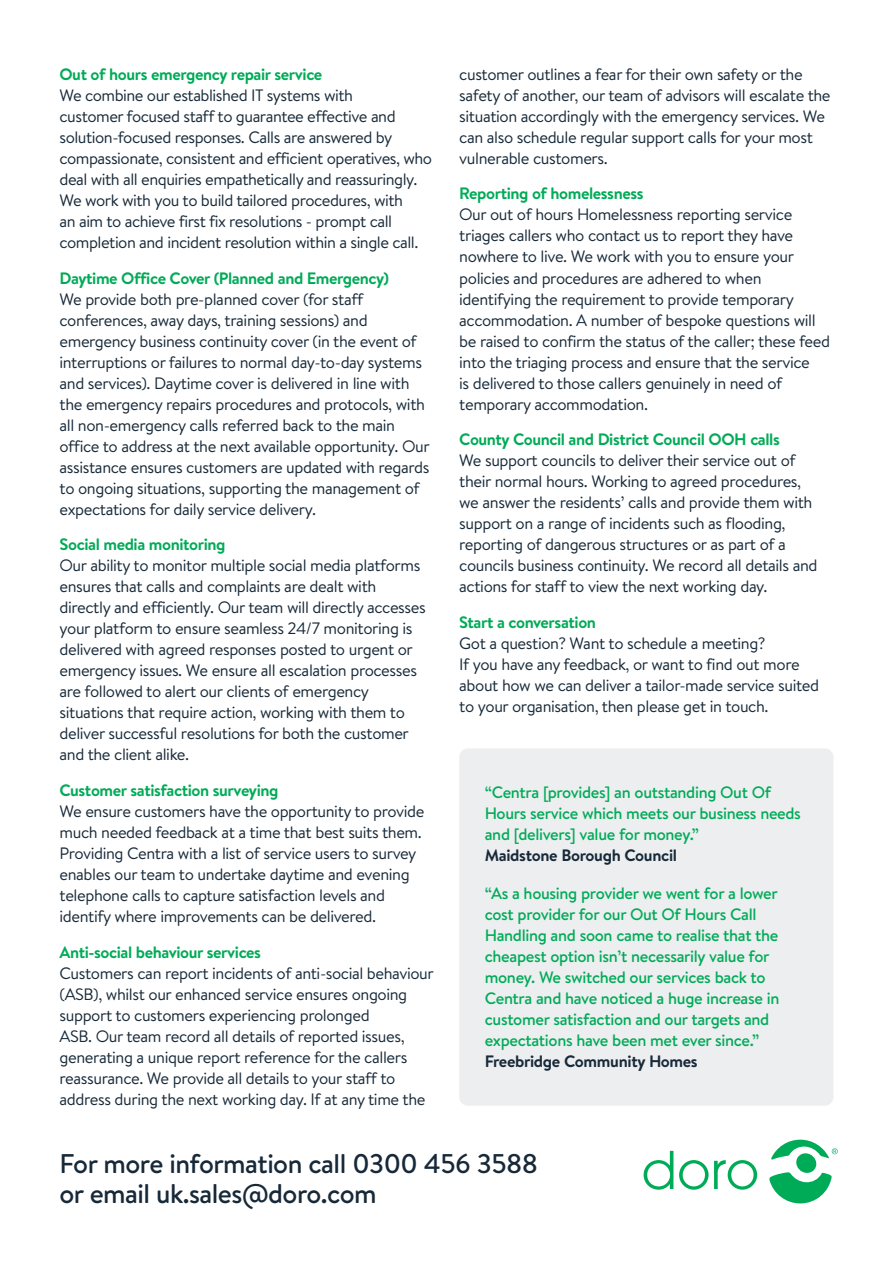
<style>
.page{position:relative;width:893px;height:1263px;background:#fff}
.page>*{position:absolute;margin:0;border:0;box-sizing:border-box;transform-origin:0 0}
.t1{font:500 27px/30px "Brandon Text";letter-spacing:-.02em;color:#172938}
.t2{font:16.5px/21px "Brandon Text";letter-spacing:-.025em;color:#172938}
.t3{font:500 16.5px/21px "Brandon Text";letter-spacing:-.02em;color:#00ab57}
.s1{font-weight:700;color:#00ab57}
.s2{font-weight:700;color:#172938}
</style>
<div class="page">
<svg style="left:644px;top:1140px;width:194px;height:63px"></svg>
<div style="left:459px;top:748px;width:374px;height:358px;background:#eceef0;border-radius:9px"></div>
<p class="t2" style="left:60px;top:63px;width:374px"><span class="s1">Out of hours emergency repair service<br></span>We combine our established IT systems with<br>customer focused staff to guarantee effective and solution-focused responses. Calls are answered by compassionate, consistent and efficient operatives, who deal with all enquiries empathetically and reassuringly.<br>We work with you to build tailored procedures, with<br>an aim to achieve first fix resolutions - prompt call completion and incident resolution within a single call.</p>
<p class="t2" style="left:60px;top:267px;width:372px"><span class="s1">Daytime Office Cover (Planned and Emergency)<br></span>We provide both pre-planned cover (for staff conferences, away days, training sessions) and emergency business continuity cover (in the event of interruptions or failures to normal day-to-day systems and services). Daytime cover is delivered in line with the emergency repairs procedures and protocols, with all non-emergency calls referred back to the main office to address at the next available opportunity. Our assistance ensures customers are updated with regards to ongoing situations, supporting the management of expectations for daily service delivery.</p>
<p class="t2" style="left:60px;top:534px;width:368px"><span class="s1">Social media monitoring<br></span>Our ability to monitor multiple social media platforms ensures that calls and complaints are dealt with directly and efficiently. Our team will directly accesses your platform to ensure seamless 24/7 monitoring is delivered with agreed responses posted to urgent or emergency issues. We ensure all escalation processes are followed to alert our clients of emergency situations that require action, working with them to deliver successful resolutions for both the customer and the client alike.</p>
<p class="t2" style="left:60px;top:779px;width:366px"><span class="s1">Customer satisfaction surveying<br></span>We ensure customers have the opportunity to provide much needed feedback at a time that best suits them.<br>Providing Centra with a list of service users to survey enables our team to undertake daytime and evening telephone calls to capture satisfaction levels and identify where improvements can be delivered.</p>
<p class="t2" style="left:60px;top:941px;width:376px"><span class="s1">Anti-social behaviour services<br></span>Customers can report incidents of anti-social behaviour (ASB), whilst our enhanced service ensures ongoing support to customers experiencing prolonged<br>ASB. Our team record all details of reported issues, generating a unique report reference for the callers reassurance. We provide all details to your staff to address during the next working day. If at any time the</p>
<p class="t2" style="left:459px;top:63px;width:373px">customer outlines a fear for their own safety or the safety of another, our team of advisors will escalate the situation accordingly with the emergency services. We can also schedule regular support calls for your most vulnerable customers.</p>
<p class="t2" style="left:459px;top:183px;width:372px"><span class="s1">Reporting of homelessness<br></span>Our out of hours Homelessness reporting service triages callers who contact us to report they have nowhere to live. We work with you to ensure your policies and procedures are adhered to when identifying the requirement to provide temporary accommodation. A number of bespoke questions will be raised to confirm the status of the caller; these feed into the triaging process and ensure that the service<br>is delivered to those callers genuinely in need of temporary accommodation.</p>
<p class="t2" style="left:459px;top:429px;width:360px"><span class="s1">County Council and District Council OOH calls<br></span>We support councils to deliver their service out of their normal hours. Working to agreed procedures, we answer the residents’ calls and provide them with support on a range of incidents such as flooding, reporting of dangerous structures or as part of a councils business continuity. We record all details and actions for staff to view the next working day.</p>
<p class="t2" style="left:459px;top:611px;width:361px"><span class="s1">Start a conversation<br></span>Got a question? Want to schedule a meeting?<br>If you have any feedback, or want to find out more about how we can deliver a tailor-made service suited to your organisation, then please get in touch.</p>
<p class="t3" style="left:485px;top:782px;width:318px">“Centra [provides] an outstanding Out Of Hours service which meets our business needs and [delivers] value for money.”<br><span class="s2">Maidstone Borough Council</span></p>
<p class="t3" style="left:485px;top:883px;width:296px">“As a housing provider we went for a lower cost provider for our Out Of Hours Call Handling and soon came to realise that the cheapest option isn’t necessarily value for money. We switched our services back to Centra and have noticed a huge increase in customer satisfaction and our targets and expectations have been met ever since.” <span class="s2">Freebridge Community Homes</span></p>
<p class="t1" style="left:60px;top:1148px;width:480px">For more information call 0300 456 3588 or email uk.sales@doro.com</p>
</div>
